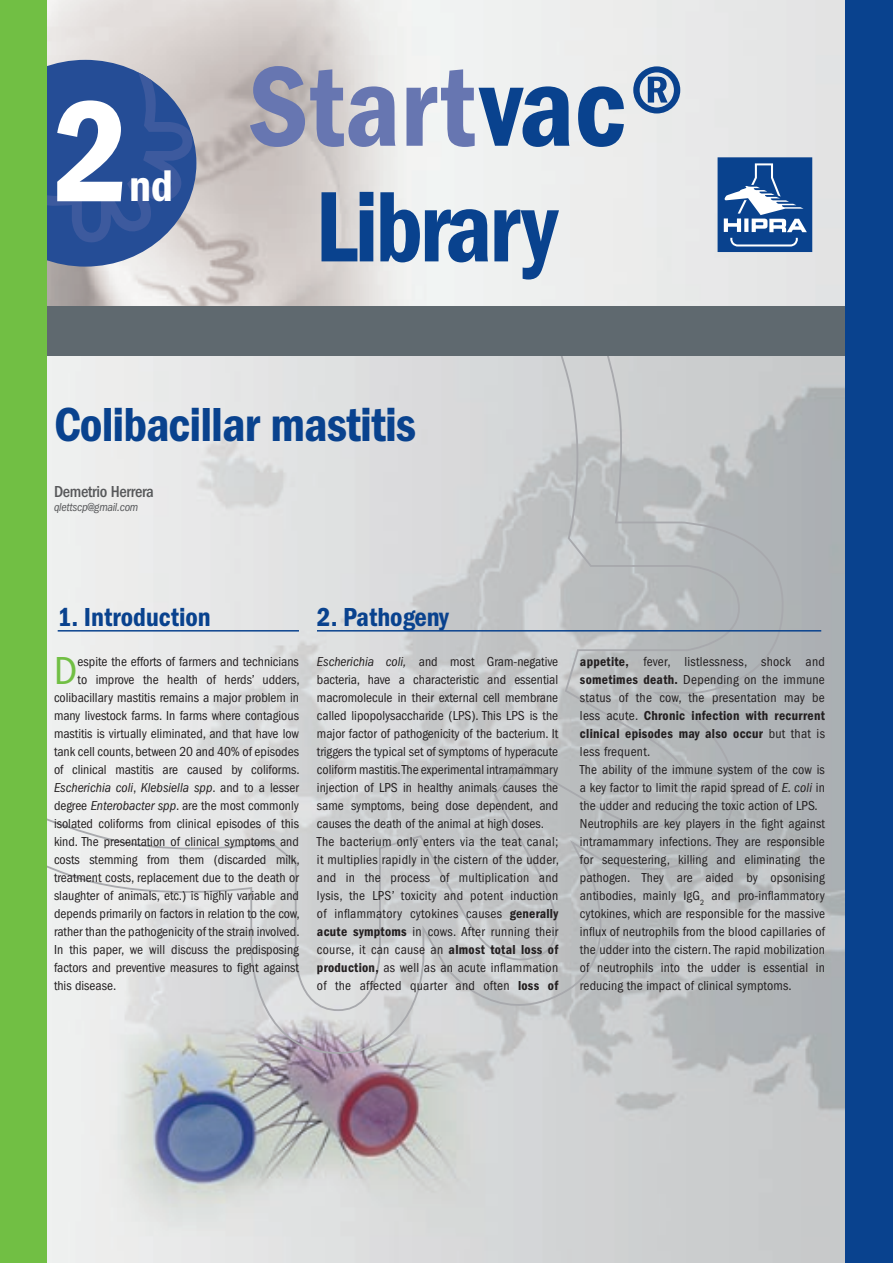
<style>
.page{position:relative;width:893px;height:1263px;background:#fff}
.page>*{position:absolute;margin:0;border:0;box-sizing:border-box;transform-origin:0 0}
.t1{font:600 condensed 148.95px "Franklin Gothic";color:#fff}
.t2{font:600 condensed 117.75px "Franklin Gothic";color:#6776b1}
.t3{font:600 condensed 103.65px "Franklin Gothic";letter-spacing:-.03em;color:#09428e;scale:.96 1}
.t4{font:600 condensed 49.5px "Franklin Gothic";letter-spacing:-.02em;color:#09428e}
.t5{font:600 condensed 45.9px "Franklin Gothic";color:#fff}
.t6{font:condensed 40.5px "Franklin Gothic";color:#71bf44}
.t7{font:600 condensed 27px "Franklin Gothic";color:#09428e}
.t8{font:500 condensed 16.5px "Franklin Gothic";letter-spacing:-.02em;color:#57585a}
.t9{font:condensed 13.5px/18px "Franklin Gothic";color:#231f20}
.t10{font:italic condensed 13.5px "Franklin Gothic";color:#231f20}
.t11{font:italic condensed 12px "Franklin Gothic";letter-spacing:-.02em;color:#57585a}
.s1{color:#09428e}
.s2{font-style:italic}
.s3{font-weight:600}
.s4{font-style:normal}
</style>
<div class="page">
<img style="left:47px;top:356px;width:798px;height:907px">
<svg style="left:47px;top:356px;width:743px;height:704px"></svg>
<div style="left:43px;top:306px;width:807px;height:50px;background:#5f696f"></div>
<div style="left:845px;top:0;width:48px;height:1263px;background:#09428e"></div>
<svg style="left:47px;top:60px;width:149px;height:207px"></svg>
<div style="left:0;top:0;width:47px;height:1263px;background:#71bf44"></div>
<hr style="left:58px;top:630px;width:241px;height:1px;background:#09428e">
<hr style="left:317px;top:630px;width:504px;height:1px;background:#09428e">
<div style="left:718px;top:157px;width:94px;height:95px;background:#09428e"></div>
<svg style="left:730px;top:238px;width:68px;height:8px"></svg>
<svg style="left:724px;top:163px;width:83px;height:69px"></svg>
<h1 class="t1" style="left:53px;top:67px;width:78px">2</h1>
<h3 class="t5" style="left:129px;top:160px;width:45px">nd</h3>
<h2 class="t2" style="left:248px;top:39px;width:440px">Start<span class="s1">vac®</span></h2>
<h3 class="t3" style="left:315px;top:168px;width:254px">Library</h3>
<h3 class="t4" style="left:54px;top:396px;width:364px">Colibacillar mastitis</h3>
<p class="t8" style="left:54px;top:482px;width:101px">Demetrio Herrera</p>
<p class="t11" style="left:54px;top:500px;width:86px">qlettscp@gmail.com</p>
<h3 class="t7" style="left:58px;top:601px;width:155px">1. Introduction</h3>
<h3 class="t7" style="left:317px;top:601px;width:133px">2. Pathogeny</h3>
<p class="t9" style="left:317px;top:653px;width:243px"><span class="s2">Escherichia coli,</span> and most Gram-negative bacteria, have a characteristic and essential macromolecule in their external cell membrane called lipopolysaccharide (LPS). This LPS is the major factor of pathogenicity of the bacterium. It triggers the typical set of symptoms of hyperacute coliform mastitis. The experimental intramammary injection of LPS in healthy animals causes the same symptoms, being dose dependent, and causes the death of the animal at high doses.<br>The bacterium only enters via the teat canal; it multiplies rapidly in the cistern of the udder, and in the process of multiplication and lysis, the LPS’ toxicity and potent induction of inflammatory cytokines causes <span class="s3">generally acute symptoms</span> in cows. After running their course, it can cause an <span class="s3">almost total loss of production,</span> as well as an acute inflammation of the affected quarter and often <span class="s3">loss of</span></p>
<p class="t9" style="left:580px;top:653px;width:246px"><span class="s3">appetite,</span> fever, listlessness, shock and <span class="s3">sometimes death.</span> Depending on the immune status of the cow, the presentation may be less acute. <span class="s3">Chronic infection with recurrent clinical episodes may also occur</span> but that is less frequent.<br>The ability of the immune system of the cow is a key factor to limit the rapid spread of <span class="s2">E. coli</span> in the udder and reducing the toxic action of LPS.<br>Neutrophils are key players in the fight against intramammary infections. They are responsible for sequestering, killing and eliminating the pathogen. They are aided by opsonising antibodies, mainly IgG<sub>2</sub> and pro-inflammatory cytokines, which are responsible for the massive influx of neutrophils from the blood capillaries of the udder into the cistern. The rapid mobilization of neutrophils into the udder is essential in reducing the impact of clinical symptoms.</p>
<h3 class="t6" style="left:54px;top:648px;width:25px">D</h3>
<p class="t9" style="left:78px;top:653px;width:223px">espite the efforts of farmers and technicians</p>
<p class="t9" style="left:78px;top:671px;width:223px">to improve the health of herds’ udders,</p>
<p class="t9" style="left:54px;top:689px;width:246px">colibacillary mastitis remains a major problem in</p>
<p class="t9" style="left:54px;top:707px;width:246px">many livestock farms. In farms where contagious</p>
<p class="t9" style="left:54px;top:725px;width:246px">mastitis is virtually eliminated, and that have low</p>
<p class="t9" style="left:54px;top:743px;width:246px">tank cell counts, between 20 and 40% of episodes</p>
<p class="t9" style="left:54px;top:761px;width:247px">of clinical mastitis are caused by coliforms.</p>
<p class="t10" style="left:54px;top:780px;width:246px">Escherichia coli<span class="s4">,</span> Klebsiella spp<span class="s4">. and to a lesser</span></p>
<p class="t9" style="left:54px;top:797px;width:246px">degree <span class="s2">Enterobacter spp</span>. are the most commonly</p>
<p class="t9" style="left:54px;top:815px;width:246px">isolated coliforms from clinical episodes of this</p>
<p class="t9" style="left:54px;top:833px;width:246px">kind. The presentation of clinical symptoms and</p>
<p class="t9" style="left:54px;top:851px;width:247px">costs stemming from them (discarded milk,</p>
<p class="t9" style="left:54px;top:869px;width:246px">treatment costs, replacement due to the death or</p>
<p class="t9" style="left:54px;top:887px;width:246px">slaughter of animals, etc.) is highly variable and</p>
<p class="t9" style="left:54px;top:905px;width:247px">depends primarily on factors in relation to the cow,</p>
<p class="t9" style="left:54px;top:923px;width:247px">rather than the pathogenicity of the strain involved.</p>
<p class="t9" style="left:54px;top:941px;width:246px">In this paper, we will discuss the predisposing</p>
<p class="t9" style="left:54px;top:959px;width:246px">factors and preventive measures to fight against</p>
<p class="t9" style="left:54px;top:977px;width:64px">this disease.</p>
</div>
